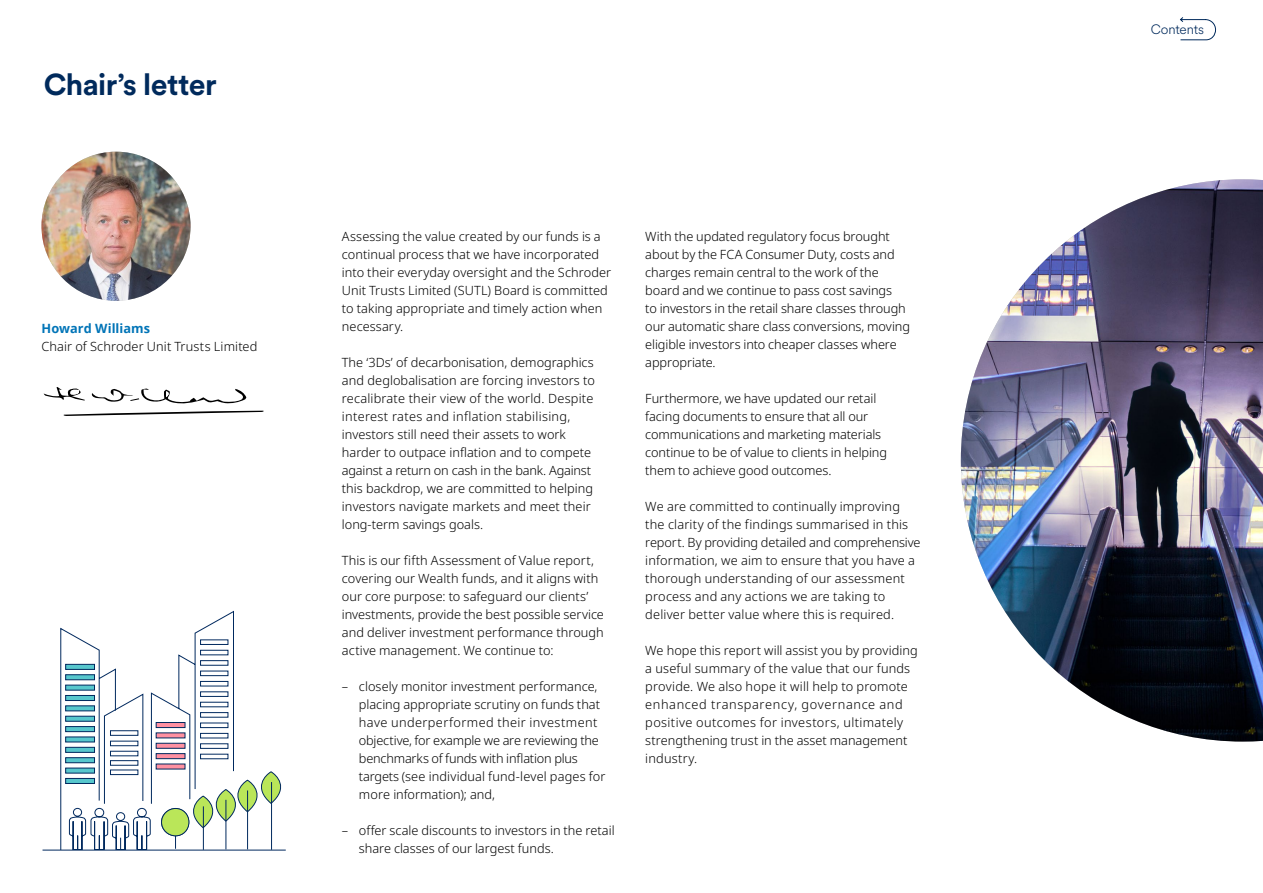
<style>
.page{position:relative;width:1263px;height:893px;background:#fff}
.page>*{position:absolute;margin:0;border:0;box-sizing:border-box;transform-origin:0 0}
.t1{font:700 30px "Schroders Circular";letter-spacing:-.02em;color:#002a5c}
.t2{font:300 13.5px "Schroders Circular";letter-spacing:-.01em;color:#002a5c}
.t3{font:300 12.75px/18px "Noto Sans";color:#000}
.t4{font:700 12.75px "Noto Sans";letter-spacing:.005em;color:#0074b7}
</style>
<div class="page">
<img style="left:41px;top:152px;width:150px;height:149px;border-radius:75px">
<svg style="left:64px;top:411px;width:200px;height:5px"></svg>
<svg style="left:91px;top:388px;width:156px;height:16px"></svg>
<svg style="left:44px;top:387px;width:41px;height:14px"></svg>
<img style="left:961px;top:179px;width:302px;height:563px">
<svg style="left:1180px;top:17px;width:36px;height:24px"></svg>
<svg style="left:60px;top:610px;width:226px;height:240px"></svg>
<hr style="left:43px;top:850px;width:243px;height:1px;background:#00295e">
<svg style="left:65px;top:747px;width:30px;height:6px"></svg>
<svg style="left:65px;top:737px;width:30px;height:5px"></svg>
<svg style="left:65px;top:726px;width:30px;height:6px"></svg>
<svg style="left:65px;top:778px;width:30px;height:6px"></svg>
<svg style="left:65px;top:768px;width:30px;height:5px"></svg>
<svg style="left:65px;top:757px;width:30px;height:6px"></svg>
<svg style="left:65px;top:685px;width:30px;height:5px"></svg>
<svg style="left:65px;top:674px;width:30px;height:6px"></svg>
<svg style="left:65px;top:664px;width:30px;height:6px"></svg>
<svg style="left:65px;top:716px;width:30px;height:6px"></svg>
<svg style="left:65px;top:705px;width:30px;height:6px"></svg>
<svg style="left:65px;top:695px;width:30px;height:6px"></svg>
<svg style="left:156px;top:743px;width:29px;height:6px"></svg>
<svg style="left:156px;top:732px;width:29px;height:6px"></svg>
<svg style="left:156px;top:722px;width:29px;height:6px"></svg>
<svg style="left:156px;top:764px;width:29px;height:5px"></svg>
<svg style="left:156px;top:753px;width:29px;height:6px"></svg>
<h1 class="t1" style="left:44px;top:64px;width:175px">Chair’s letter</h1>
<p class="t4" style="left:41px;top:319px;width:110px">Howard Williams</p>
<p class="t3" style="left:41px;top:338px;width:217px">Chair of Schroder Unit Trusts Limited</p>
<p class="t3" style="left:342px;top:227px;width:271px">Assessing the value created by our funds is a continual process that we have incorporated into their everyday oversight and the Schroder Unit Trusts Limited (SUTL) Board is committed to taking appropriate and timely action when necessary.</p>
<p class="t3" style="left:342px;top:353px;width:255px">The ‘3Ds’ of decarbonisation, demographics and deglobalisation are forcing investors to recalibrate their view of the world. Despite interest rates and inflation stabilising, investors still need their assets to work harder to outpace inflation and to compete against a return on cash in the bank. Against this backdrop, we are committed to helping investors navigate markets and meet their long-term savings goals.</p>
<p class="t3" style="left:342px;top:551px;width:264px">This is our fifth Assessment of Value report, covering our Wealth funds, and it aligns with our core purpose: to safeguard our clients’ investments, provide the best possible service and deliver investment performance through active management. We continue to:</p>
<p class="t3" style="left:359px;top:677px;width:248px;text-indent:-17px">– closely monitor investment performance, placing appropriate scrutiny on funds that have underperformed their investment objective, for example we are reviewing the benchmarks of funds with inflation plus targets (see individual fund-level pages for more information); and,</p>
<p class="t3" style="left:359px;top:821px;width:257px;text-indent:-17px">– offer scale discounts to investors in the retail share classes of our largest funds.</p>
<p class="t3" style="left:645px;top:227px;width:266px">With the updated regulatory focus brought about by the FCA Consumer Duty, costs and charges remain central to the work of the board and we continue to pass cost savings<br>to investors in the retail share classes through our automatic share class conversions, moving eligible investors into cheaper classes where appropriate.</p>
<p class="t3" style="left:645px;top:389px;width:243px">Furthermore, we have updated our retail facing documents to ensure that all our communications and marketing materials continue to be of value to clients in helping them to achieve good outcomes.</p>
<p class="t3" style="left:645px;top:497px;width:277px">We are committed to continually improving the clarity of the findings summarised in this report. By providing detailed and comprehensive information, we aim to ensure that you have a thorough understanding of our assessment process and any actions we are taking to deliver better value where this is required.</p>
<p class="t3" style="left:645px;top:641px;width:274px">We hope this report will assist you by providing a useful summary of the value that our funds provide. We also hope it will help to promote enhanced transparency, governance and positive outcomes for investors, ultimately strengthening trust in the asset management industry.</p>
<p class="t2" style="left:1151px;top:20px;width:55px">Contents</p>
</div>
